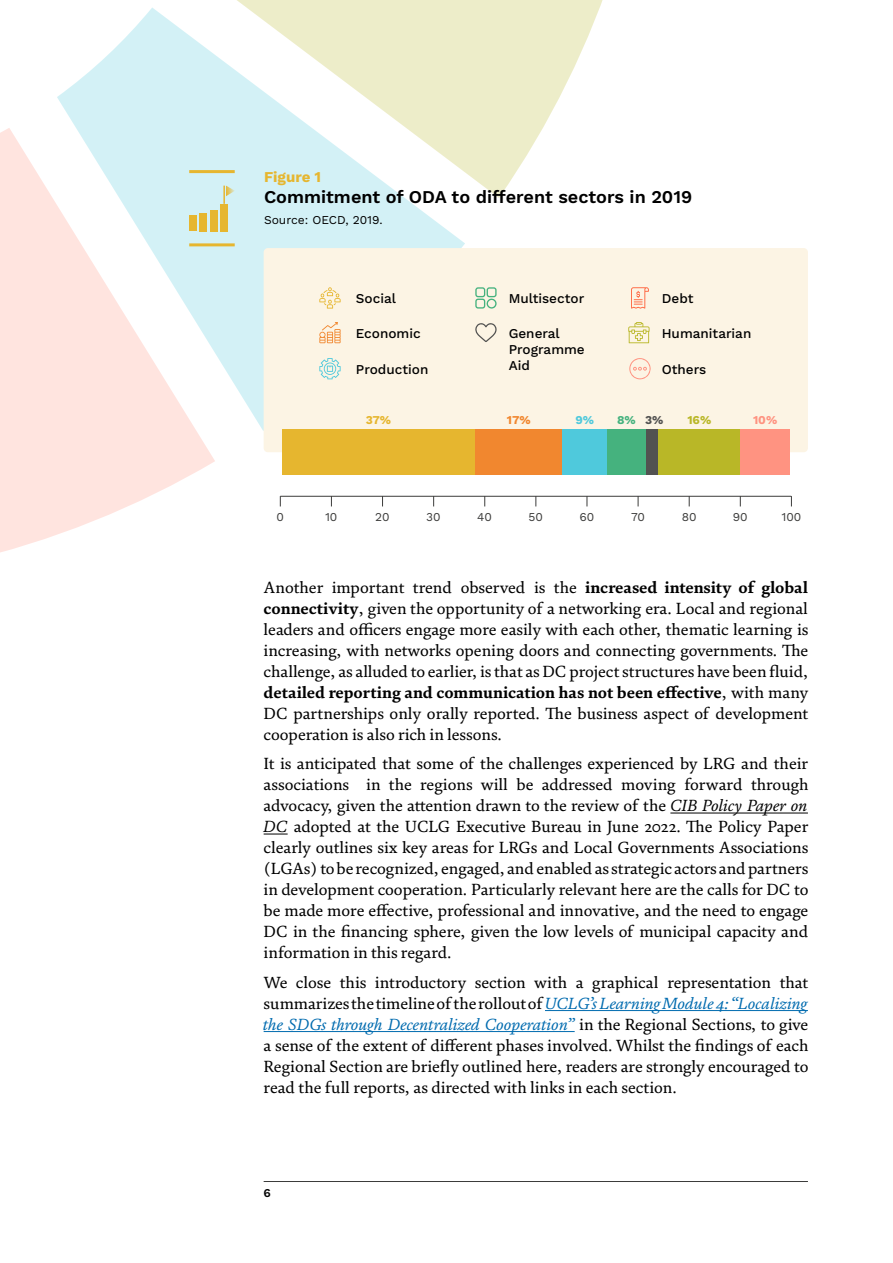
<style>
.page{position:relative;width:893px;height:1263px;background:#fff}
.page>*{position:absolute;margin:0;border:0;box-sizing:border-box;transform-origin:0 0}
.t1{font:600 18px "Work Sans";color:#000}
.t2{font:16.5px/21px "FS Brabo Pro";color:#000;text-align:justify}
.t3{font:700 15px "Work Sans";color:#e6b62f}
.t4{font:500 13.5px/16.2px "Work Sans";color:#000}
.t5{font:12px "Work Sans";color:#3c3c3b}
.t6{font:12px "Work Sans";color:#000}
.t7{font:700 12px "Work Sans";color:#45b27e}
.t8{font:700 12px "Work Sans";color:#e6b62f}
.t9{font:700 12px "Work Sans";color:#f1872f}
.t10{font:700 12px "Work Sans";color:#b9b727}
.t11{font:700 12px "Work Sans";color:#ff9381}
.t12{font:700 12px "Work Sans";color:#4fc9dc}
.t13{font:600 12px "Work Sans";color:#000}
.s1{color:#525251}
.s2{font-weight:700}
.s3{font-style:italic}
.s4{font-style:italic;color:#006baf}
</style>
<div class="page">
<hr style="left:264px;top:1181px;width:544px;height:1px;background:#3c3c3b">
<svg style="left:57px;top:7px;width:408px;height:424px;fill:#d3f1f6"></svg>
<svg style="left:0;top:128px;width:215px;height:425px;fill:#ffe4df"></svg>
<svg style="left:186px;top:0;width:417px;height:198px"></svg>
<div style="left:264px;top:248px;width:544px;height:204px;background:#fcf4e4;border-radius:4px"></div>
<hr style="left:670px;top:812px;width:138px;height:1px;background:#000">
<svg style="left:264px;top:833px;width:24px;height:1px"></svg>
<hr style="left:545px;top:1010px;width:263px;height:1px;background:#006baf">
<hr style="left:264px;top:1031px;width:311px;height:1px;background:#006baf">
<svg style="left:223px;top:186px;width:12px;height:18px"></svg>
<hr style="left:189px;top:170px;width:46px;height:3px;background:#e6b62f">
<hr style="left:189px;top:243px;width:46px;height:3px;background:#e6b62f">
<div style="left:221px;top:204px;width:7px;height:27px;background:#e6b62f"></div>
<div style="left:210px;top:210px;width:7px;height:21px;background:#e6b62f"></div>
<div style="left:200px;top:213px;width:7px;height:18px;background:#e6b62f"></div>
<div style="left:189px;top:215px;width:8px;height:16px;background:#e6b62f"></div>
<div style="left:282px;top:429px;width:193px;height:46px;background:#e6b62f"></div>
<div style="left:475px;top:429px;width:88px;height:46px;background:#f1872f"></div>
<div style="left:563px;top:429px;width:44px;height:46px;background:#4fc9dc"></div>
<div style="left:607px;top:429px;width:39px;height:46px;background:#45b27e"></div>
<div style="left:646px;top:429px;width:12px;height:46px;background:#525251"></div>
<div style="left:658px;top:429px;width:82px;height:46px;background:#b9b727"></div>
<div style="left:740px;top:429px;width:50px;height:46px;background:#ff9381"></div>
<hr style="left:280px;top:496px;width:511px;height:1px;background:#3c3c3b">
<svg style="left:628px;top:322px;width:21px;height:21px"></svg>
<svg style="left:631px;top:287px;width:18px;height:22px"></svg>
<svg style="left:319px;top:358px;width:22px;height:21px"></svg>
<svg style="left:319px;top:322px;width:22px;height:21px"></svg>
<svg style="left:629px;top:358px;width:22px;height:21px"></svg>
<svg style="left:319px;top:287px;width:22px;height:22px"></svg>
<svg style="left:475px;top:323px;width:22px;height:19px"></svg>
<svg style="left:475px;top:287px;width:22px;height:22px"></svg>
<p class="t3" style="left:264px;top:168px;width:59px">Figure 1</p>
<p class="t1" style="left:264px;top:186px;width:430px">Commitment of ODA to different sectors in 2019</p>
<p class="t6" style="left:264px;top:212px;width:120px">Source: OECD, 2019.</p>
<p class="t4" style="left:356px;top:291px;width:42px">Social</p>
<p class="t4" style="left:509px;top:291px;width:77px">Multisector</p>
<p class="t4" style="left:662px;top:291px;width:33px">Debt</p>
<p class="t4" style="left:356px;top:326px;width:66px">Economic</p>
<p class="t4" style="left:509px;top:326px;width:78px">General<br>Programme<br>Aid</p>
<p class="t4" style="left:662px;top:326px;width:91px">Humanitarian</p>
<p class="t4" style="left:356px;top:362px;width:74px">Production</p>
<p class="t4" style="left:662px;top:362px;width:46px">Others</p>
<p class="t8" style="left:366px;top:413px;width:27px">37%</p>
<p class="t9" style="left:507px;top:413px;width:25px">17%</p>
<p class="t12" style="left:575px;top:413px;width:20px">9%</p>
<p class="t7" style="left:617px;top:413px;width:48px">8% <span class="s1">3%</span></p>
<p class="t10" style="left:687px;top:413px;width:25px">16%</p>
<p class="t11" style="left:753px;top:413px;width:26px">10%</p>
<p class="t5" style="left:276px;top:510px;width:9px">0</p>
<p class="t5" style="left:325px;top:510px;width:14px">10</p>
<p class="t5" style="left:375px;top:510px;width:16px">20</p>
<p class="t5" style="left:426px;top:510px;width:16px">30</p>
<p class="t5" style="left:477px;top:510px;width:16px">40</p>
<p class="t5" style="left:528px;top:510px;width:16px">50</p>
<p class="t5" style="left:579px;top:510px;width:16px">60</p>
<p class="t5" style="left:631px;top:510px;width:15px">70</p>
<p class="t5" style="left:682px;top:510px;width:16px">80</p>
<p class="t5" style="left:733px;top:510px;width:16px">90</p>
<p class="t5" style="left:781px;top:510px;width:21px">100</p>
<p class="t2" style="left:264px;top:576px;width:546px">Another important trend observed is the <span class="s2">increased intensity of global connectivity</span>, given the opportunity of a networking era. Local and regional leaders and officers engage more easily with each other, thematic learning is increasing, with networks opening doors and connecting governments. The challenge, as alluded to earlier, is that as DC project structures have been fluid, <span class="s2">detailed reporting and communication has not been effective</span>, with many DC partnerships only orally reported. The business aspect of development cooperation is also rich in lessons.</p>
<p class="t2" style="left:264px;top:753px;width:546px">It is anticipated that some of the challenges experienced by LRG and their associations in the regions will be addressed moving forward through advocacy, given the attention drawn to the review of the <span class="s3">CIB Policy Paper on DC</span> adopted at the UCLG Executive Bureau in June 2022. The Policy Paper clearly outlines six key areas for LRGs and Local Governments Associations (LGAs) to be recognized, engaged, and enabled as strategic actors and partners in development cooperation. Particularly relevant here are the calls for DC to be made more effective, professional and innovative, and the need to engage DC in the financing sphere, given the low levels of municipal capacity and information in this regard.</p>
<p class="t2" style="left:264px;top:971px;width:546px">We close this introductory section with a graphical representation that summarizes the timeline of the rollout of <span class="s4">UCLG’s Learning Module 4: “Localizing the SDGs through Decentralized Cooperation”</span> in the Regional Sections, to give a sense of the extent of different phases involved. Whilst the findings of each Regional Section are briefly outlined here, readers are strongly encouraged to read the full reports, as directed with links in each section.</p>
<p class="t13" style="left:264px;top:1185px;width:9px">6</p>
</div>
